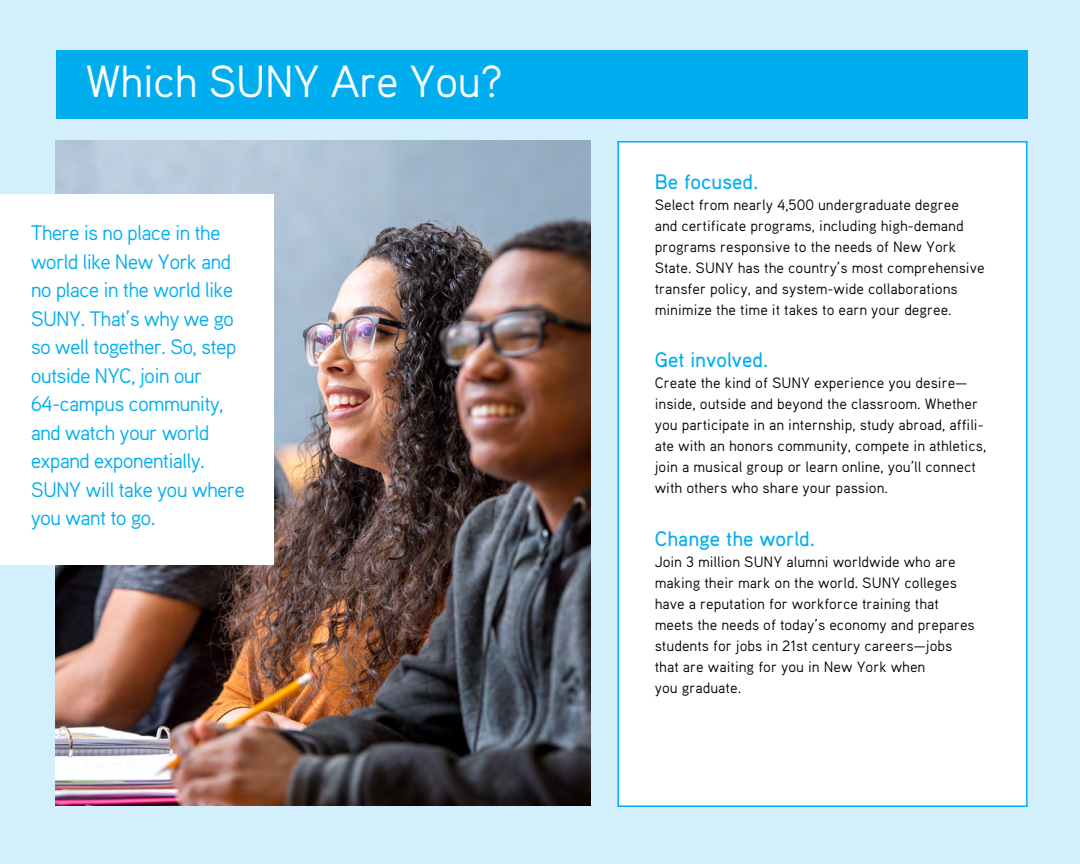
<style>
.page{position:relative;width:1080px;height:864px;background:#d4effc}
.page>*{position:absolute;margin:0;border:0;box-sizing:border-box;transform-origin:0 0}
.t1{font:45px "Aaux Pro OT";letter-spacing:-.02em;color:#fff}
.t2{font:21px/28.5px "Aaux Pro OT";letter-spacing:-.04em;color:#00aeef}
.t3{font:500 21px "Aaux Pro OT";color:#00aeef}
.t4{font:15px/21px "Aaux Pro OT";color:#000}
</style>
<div class="page">
<div style="left:56px;top:50px;width:972px;height:69px;background:#00aeef"></div>
<div style="left:617px;top:141px;width:411px;height:666px;background:#fff;border:2px solid #00aeef"></div>
<img style="left:56px;top:141px;width:534px;height:665px">
<div style="left:0;top:194px;width:274px;height:371px;background:#fff"></div>
<h1 class="t1" style="left:86px;top:53px;width:419px">Which SUNY Are You?</h1>
<p class="t2" style="left:31px;top:218px;width:216px">There is no place in the world like New York and no place in the world like<br>SUNY. That’s why we go so well together. So, step outside NYC, join our<br>64-campus community, and watch your world expand exponentially.<br>SUNY will take you where you want to go.</p>
<h2 class="t3" style="left:655px;top:168px;width:105px">Be focused.</h2>
<p class="t4" style="left:655px;top:194px;width:331px">Select from nearly 4,500 undergraduate degree and certificate programs, including high-demand programs responsive to the needs of New York State. SUNY has the country’s most comprehensive transfer policy, and system-wide collaborations minimize the time it takes to earn your degree.</p>
<h2 class="t3" style="left:655px;top:347px;width:115px">Get involved.</h2>
<p class="t4" style="left:655px;top:372px;width:333px">Create the kind of SUNY experience you desire— inside, outside and beyond the classroom. Whether you participate in an internship, study abroad, affili&shy;ate with an honors community, compete in athletics, join a musical group or learn online, you’ll connect with others who share your passion.</p>
<h2 class="t3" style="left:655px;top:525px;width:162px">Change the world.</h2>
<p class="t4" style="left:655px;top:551px;width:322px">Join 3 million SUNY alumni worldwide who are making their mark on the world. SUNY colleges have a reputation for workforce training that meets the needs of today’s economy and prepares students for jobs in 21st century careers—jobs that are waiting for you in New York when<br>you graduate.</p>
</div>
